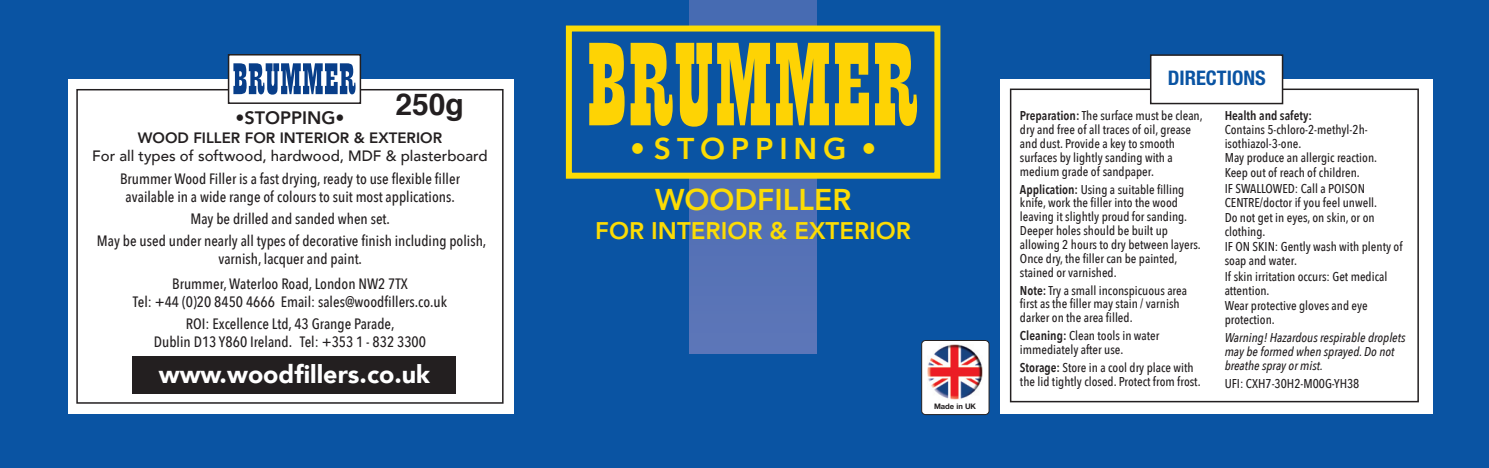
<style>
.page{position:relative;width:1489px;height:468px;background:#fff}
.page>*{position:absolute;margin:0;border:0;box-sizing:border-box;transform-origin:0 0}
.t1{font:800 30px "Avenir";letter-spacing:.195em;color:#fcdc04}
.t2{font:800 30px "Avenir";color:#fcdc04}
.t3{font:700 30px "Helvetica";color:#231f20}
.t4{font:900 25.2px "Avenir";color:#fff}
.t5{font:800 24px "Avenir";color:#fcdc04}
.t6{font:700 condensed 20.1px "Helvetica Neue";color:#0a54a3}
.t7{font:800 18px "Avenir";color:#231f20}
.t8{font:500 15px/18px "Avenir Next Condensed";color:#231f20;text-align:center}
.t9{font:500 15px/18.6px "Avenir";color:#231f20;text-align:center}
.t10{font:500 12.6px/13.8px "Avenir Next Condensed";color:#231f20}
.t11{font:italic 500 12.6px/13.8px "Avenir Next Condensed";color:#231f20}
.t12{font:700 7.5px "Helvetica Neue";color:#231f20}
.s1{font-weight:800}
.s2{font-weight:600}
</style>
<div class="page">
<div style="left:0;top:0;width:1488px;height:468px;background:#0a54a3"></div>
<svg style="left:689px;top:0;width:127px;height:353px;background:#5471b5"></svg>
<div style="left:572px;top:32px;width:362px;height:141px;background:#0a54a3"></div>
<svg style="left:589px;top:43px;width:35px;height:82px"></svg>
<svg style="left:630px;top:43px;width:140px;height:84px"></svg>
<svg style="left:776px;top:43px;width:52px;height:82px"></svg>
<svg style="left:834px;top:43px;width:35px;height:82px"></svg>
<svg style="left:875px;top:43px;width:42px;height:83px"></svg>
<div style="left:566px;top:26px;width:374px;height:153px;border:6px solid #fcdc04"></div>
<div style="left:68px;top:79px;width:445px;height:334px;background:#fff"></div>
<div style="left:76px;top:89px;width:427px;height:314px;border:2px solid #231f20"></div>
<div style="left:228px;top:55px;width:132px;height:48px;background:#fff"></div>
<svg style="left:233px;top:63px;width:122px;height:32px"></svg>
<div style="left:228px;top:54px;width:133px;height:50px;border:2px solid #231f20"></div>
<div style="left:1000px;top:79px;width:431px;height:334px;background:#fff"></div>
<div style="left:133px;top:356px;width:323px;height:38px;background:#231f20"></div>
<div style="left:1009px;top:88px;width:409px;height:314px;border:2px solid #231f20"></div>
<div style="left:1150px;top:55px;width:132px;height:48px;background:#fff"></div>
<div style="left:1149px;top:54px;width:134px;height:50px;border:2px solid #231f20"></div>
<div style="left:921px;top:340px;width:68px;height:74px;background:#fff;border-radius:4px"></div>
<div style="left:921px;top:340px;width:68px;height:75px;border:1px solid #231f20;border-radius:4px"></div>
<img style="left:927px;top:344px;width:55px;height:55px">
<p class="t3" style="left:395px;top:92px;width:70px">250g</p>
<p class="t7" style="left:235px;top:106px;width:110px">•STOPPING•</p>
<p class="t9" style="left:92px;top:129px;width:397px"><span class="s1">WOOD FILLER FOR INTERIOR &amp; EXTERIOR<br></span>For all types of softwood, hardwood, MDF &amp; plasterboard</p>
<p class="t8" style="left:120px;top:170px;width:341px">Brummer Wood Filler is a fast drying, ready to use flexible filler available in a wide range of colours to suit most applications.</p>
<p class="t8" style="left:190px;top:210px;width:201px">May be drilled and sanded when set.</p>
<p class="t8" style="left:97px;top:232px;width:391px">May be used under nearly all types of decorative finish including polish, varnish, lacquer and paint.</p>
<p class="t8" style="left:133px;top:275px;width:315px">Brummer, Waterloo Road, London NW2 7TX<br>Tel: +44 (0)20 8450 4666 Email: sales@woodfillers.co.uk</p>
<p class="t8" style="left:154px;top:315px;width:274px">ROI: Excellence Ltd, 43 Grange Parade,<br>Dublin D13 Y860 Ireland. Tel: +353 1 - 832 3300</p>
<p class="t4" style="left:159px;top:358px;width:273px">www.woodfillers.co.uk</p>
<p class="t1" style="left:630px;top:129px;width:248px">• STOPPING •</p>
<p class="t2" style="left:655px;top:180px;width:198px">WOODFILLER</p>
<p class="t5" style="left:595px;top:215px;width:317px">FOR INTERIOR &amp; EXTERIOR</p>
<p class="t12" style="left:934px;top:403px;width:44px">Made in UK</p>
<p class="t6" style="left:1167px;top:70px;width:99px">DIRECTIONS</p>
<p class="t10" style="left:1019px;top:109px;width:184px"><span class="s2">Preparation:</span> The surface must be clean, dry and free of all traces of oil, grease and dust. Provide a key to smooth surfaces by lightly sanding with a medium grade of sandpaper.</p>
<p class="t10" style="left:1019px;top:183px;width:182px"><span class="s2">Application:</span> Using a suitable filling knife, work the filler into the wood leaving it slightly proud for sanding.<br>Deeper holes should be built up allowing 2 hours to dry between layers.<br>Once dry, the filler can be painted, stained or varnished.</p>
<p class="t10" style="left:1019px;top:284px;width:168px"><span class="s2">Note:</span> Try a small inconspicuous area first as the filler may stain / varnish darker on the area filled.</p>
<p class="t10" style="left:1019px;top:329px;width:141px"><span class="s2">Cleaning:</span> Clean tools in water immediately after use.</p>
<p class="t10" style="left:1019px;top:361px;width:182px"><span class="s2">Storage:</span> Store in a cool dry place with the lid tightly closed. Protect from frost.</p>
<p class="t10" style="left:1224px;top:109px;width:154px"><span class="s2">Health and safety:<br></span>Contains 5-chloro-2-methyl-2h&shy;isothiazol-3-one.<br>May produce an allergic reaction.</p>
<p class="t10" style="left:1224px;top:166px;width:137px">Keep out of reach of children.</p>
<p class="t10" style="left:1224px;top:182px;width:154px">IF SWALLOWED: Call a POISON<br>CENTRE/doctor if you feel unwell.</p>
<p class="t10" style="left:1224px;top:211px;width:151px">Do not get in eyes, on skin, or on clothing.</p>
<p class="t10" style="left:1224px;top:240px;width:179px">IF ON SKIN: Gently wash with plenty of soap and water.</p>
<p class="t10" style="left:1224px;top:270px;width:164px">If skin irritation occurs: Get medical attention.</p>
<p class="t10" style="left:1224px;top:299px;width:145px">Wear protective gloves and eye protection.</p>
<p class="t11" style="left:1224px;top:331px;width:182px">Warning! Hazardous respirable droplets may be formed when sprayed. Do not breathe spray or mist.</p>
<p class="t10" style="left:1224px;top:377px;width:136px">UFI: CXH7-30H2-M00G-YH38</p>
</div>
